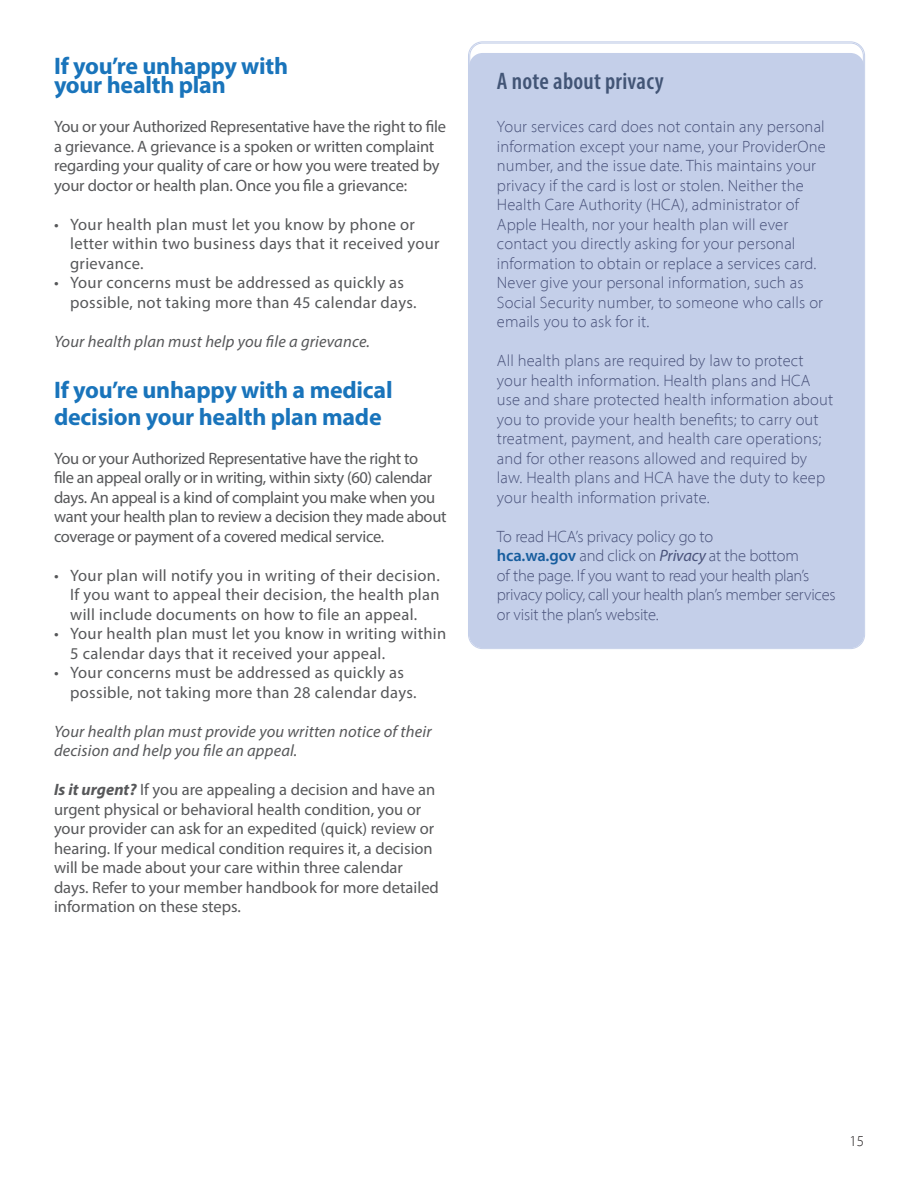
<style>
.page{position:relative;width:918px;height:1188px;background:#fff}
.page>*{position:absolute;margin:0;border:0;box-sizing:border-box;transform-origin:0 0}
.H2_-_Subtitle{font:700 24px/19.5px "Myriad Pro";letter-spacing:-.01em;color:#1974bb}
.h2_-_Pullout_Subheader{font:600 condensed 24px "Myriad Pro";letter-spacing:.01em;color:#425576}
.H3_-_Pullout_Body{font:300 16.5px/19.5px "Myriad Pro";letter-spacing:.01em;color:#4a537b}
.H3_-_body{font:16.5px/19.5px "Myriad Pro";color:#57585a}
.H3_-_body-2{font:16.5px/19.5px "Myriad Pro";letter-spacing:.02em;color:#57585a}
.No_Spacing{font:16.5px/19.5px "Myriad Pro";letter-spacing:-.02em;color:#57585a}
.H3_-_Pullout_Body-2{font:300 16.5px/19.5px "Myriad Pro";letter-spacing:-.01em;color:#4a537b}
.H3_-_Caption{font:italic 16.5px/19.5px "Myriad Pro";letter-spacing:.01em;color:#57585a}
.t1{font:300 15px "Myriad Pro";color:#231f20}
.s1{font-weight:700;font-style:italic}
.s2{font-weight:600;color:#175d9e}
.s3{font-weight:400;font-style:italic}
</style>
<div class="page">
<div style="left:469px;top:53px;width:395px;height:595px;background:#c4cfe9;border-radius:14px"></div>
<p class="H2_-_Subtitle" style="left:54px;top:55px;width:236px">If you’re unhappy with your health plan</p>
<p class="H3_-_body" style="left:54px;top:116px;width:393px">You or your Authorized Representative have the right to file a grievance. A grievance is a spoken or written complaint regarding your quality of care or how you were treated by your doctor or health plan. Once you file a grievance:</p>
<p class="H3_-_body-2" style="left:70px;top:214px;width:371px;text-indent:-16px">• Your health plan must let you know by phone or letter within two business days that it received your grievance.</p>
<p class="H3_-_body-2" style="left:70px;top:272px;width:348px;text-indent:-16px">• Your concerns must be addressed as quickly as possible, not taking more than 45 calendar days.</p>
<p class="H3_-_Caption" style="left:54px;top:331px;width:317px">Your health plan must help you file a grievance.</p>
<p class="H2_-_Subtitle" style="left:54px;top:375px;width:340px;line-height:27px">If you’re unhappy with a medical decision your health plan made</p>
<p class="No_Spacing" style="left:54px;top:448px;width:394px">You or your Authorized Representative have the right to<br>file an appeal orally or in writing, within sixty (60) calendar days. An appeal is a kind of complaint you make when you want your health plan to review a decision they made about coverage or payment of a covered medical service.</p>
<p class="H3_-_body" style="left:70px;top:565px;width:371px;text-align:justify;text-indent:-16px">• Your plan will notify you in writing of their decision.<br>If you want to appeal their decision, the health plan will include documents on how to file an appeal.</p>
<p class="H3_-_body-2" style="left:70px;top:623px;width:378px;text-indent:-16px">• Your health plan must let you know in writing within<br>5 calendar days that it received your appeal.</p>
<p class="H3_-_body-2" style="left:70px;top:662px;width:348px;text-indent:-16px">• Your concerns must be addressed as quickly as possible, not taking more than 28 calendar days.</p>
<p class="H3_-_Caption" style="left:54px;top:721px;width:379px">Your health plan must provide you written notice of their decision and help you file an appeal.</p>
<p class="H3_-_body" style="left:54px;top:779px;width:386px"><span class="s1">Is it urgent?</span> If you are appealing a decision and have an urgent physical or behavioral health condition, you or your provider can ask for an expedited (quick) review or hearing. If your medical condition requires it, a decision will be made about your care within three calendar days. Refer to your member handbook for more detailed information on these steps.</p>
<p class="h2_-_Pullout_Subheader" style="left:497px;top:66px;width:168px">A note about privacy</p>
<p class="H3_-_Pullout_Body" style="left:497px;top:117px;width:330px">Your services card does not contain any personal information except your name, your ProviderOne number, and the issue date. This maintains your privacy if the card is lost or stolen. Neither the Health Care Authority (HCA), administrator of Apple Health, nor your health plan will ever contact you directly asking for your personal information to obtain or replace a services card.<br>Never give your personal information, such as Social Security number, to someone who calls or emails you to ask for it.</p>
<p class="H3_-_Pullout_Body" style="left:497px;top:351px;width:338px">All health plans are required by law to protect your health information. Health plans and HCA use and share protected health information about you to provide your health benefits; to carry out treatment, payment, and health care operations; and for other reasons allowed and required by law. Health plans and HCA have the duty to keep your health information private.</p>
<p class="H3_-_Pullout_Body-2" style="left:497px;top:526px;width:340px">To read HCA’s privacy policy go to<br><span class="s2">hca.wa.gov</span> and click on <span class="s3">Privacy</span> at the bottom<br>of the page. If you want to read your health plan’s privacy policy, call your health plan’s member services or visit the plan’s website.</p>
<p class="t1" style="left:849px;top:1132px;width:16px">15</p>
</div>
